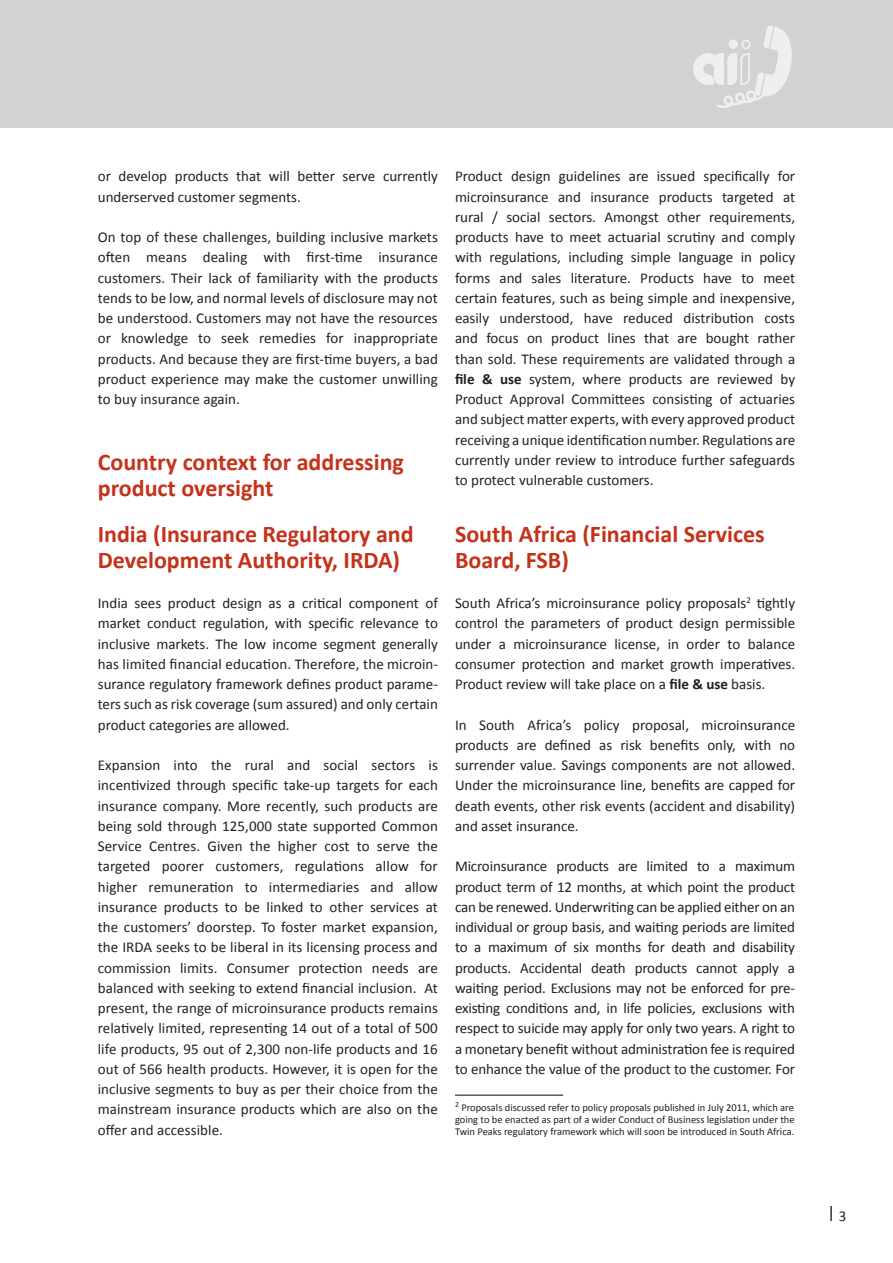
<style>
.page{position:relative;width:893px;height:1263px;background:#fff}
.page>*{position:absolute;margin:0;border:0;box-sizing:border-box;transform-origin:0 0}
.t1{font:700 24px/25.5px "Calibri";color:#c5321a}
.t2{font:15px/20.2px "Calibri";color:#231f20;text-align:justify}
.t3{font:700 15px "DIN Alternate";color:#231f20}
.t4{font:10.5px/12px "Calibri";color:#231f20;text-align:justify}
.s1{font-weight:700}
.s2{font-family:"Calibri";font-weight:400}
</style>
<div class="page">
<hr style="left:455px;top:1094px;width:108px;height:2px;background:#231f20">
<div style="left:0;top:0;width:893px;height:128px;background:#d1d2d4"></div>
<svg style="left:693px;top:25px;width:99px;height:83px"></svg>
<p class="t2" style="left:98px;top:166px;width:342px">or develop products that will better serve currently underserved customer segments.</p>
<p class="t2" style="left:98px;top:227px;width:342px">On top of these challenges, building inclusive markets often means dealing with first-time insurance customers. Their lack of familiarity with the products tends to be low, and normal levels of disclosure may not be understood. Customers may not have the resources or knowledge to seek remedies for inappropriate products. And because they are first-time buyers, a bad product experience may make the customer unwilling to buy insurance again.</p>
<h1 class="t1" style="left:98px;top:449px;width:308px">Country context for addressing product oversight</h1>
<h1 class="t1" style="left:98px;top:521px;width:317px">India (Insurance Regulatory and<br>Development Authority, IRDA)</h1>
<p class="t2" style="left:98px;top:593px;width:342px">India sees product design as a critical component of market conduct regulation, with specific relevance to inclusive markets. The low income segment generally has limited financial education. Therefore, the microin&shy;surance regulatory framework defines product parame&shy;ters such as risk coverage (sum assured) and only certain product categories are allowed.</p>
<p class="t2" style="left:98px;top:755px;width:342px">Expansion into the rural and social sectors is incentivized through specific take-up targets for each insurance company. More recently, such products are being sold through 125,000 state supported Common Service Centres. Given the higher cost to serve the targeted poorer customers, regulations allow for higher remuneration to intermediaries and allow insurance products to be linked to other services at the customers’ doorstep. To foster market expansion, the IRDA seeks to be liberal in its licensing process and commission limits. Consumer protection needs are balanced with seeking to extend financial inclusion. At present, the range of microinsurance products remains relatively limited, representing 14 out of a total of 500 life products, 95 out of 2,300 non-life products and 16 out of 566 health products. However, it is open for the inclusive segments to buy as per their choice from the mainstream insurance products which are also on the offer and accessible.</p>
<p class="t2" style="left:455px;top:166px;width:342px">Product design guidelines are issued specifically for microinsurance and insurance products targeted at rural / social sectors. Amongst other requirements, products have to meet actuarial scrutiny and comply with regulations, including simple language in policy forms and sales literature. Products have to meet certain features, such as being simple and inexpensive, easily understood, have reduced distribution costs and focus on product lines that are bought rather than sold. These requirements are validated through a <span class="s1">file &amp; use</span> system, where products are reviewed by Product Approval Committees consisting of actuaries and subject matter experts, with every approved product receiving a unique identification number. Regulations are currently under review to introduce further safeguards to protect vulnerable customers.</p>
<h1 class="t1" style="left:455px;top:521px;width:311px">South Africa (Financial Services<br>Board, FSB)</h1>
<p class="t2" style="left:455px;top:593px;width:342px">South Africa’s microinsurance policy proposals<sup>2</sup> tightly control the parameters of product design permissible under a microinsurance license, in order to balance consumer protection and market growth imperatives.<br>Product review will take place on a <span class="s1">file &amp; use</span> basis.</p>
<p class="t2" style="left:455px;top:715px;width:342px">In South Africa’s policy proposal, microinsurance products are defined as risk benefits only, with no surrender value. Savings components are not allowed.<br>Under the microinsurance line, benefits are capped for death events, other risk events (accident and disability) and asset insurance.</p>
<p class="t2" style="left:455px;top:856px;width:342px">Microinsurance products are limited to a maximum product term of 12 months, at which point the product can be renewed. Underwriting can be applied either on an individual or group basis, and waiting periods are limited to a maximum of six months for death and disability products. Accidental death products cannot apply a waiting period. Exclusions may not be enforced for pre&shy;existing conditions and, in life policies, exclusions with respect to suicide may apply for only two years. A right to a monetary benefit without administration fee is required to enhance the value of the product to the customer. For</p>
<p class="t4" style="left:455px;top:1102px;width:341px"><sup>2</sup> Proposals discussed refer to policy proposals published in July 2011, which are going to be enacted as part of a wider Conduct of Business legislation under the Twin Peaks regulatory framework which will soon be introduced in South Africa.</p>
<p class="t3" style="left:824px;top:1205px;width:24px">︱<span class="s2">3</span></p>
</div>
